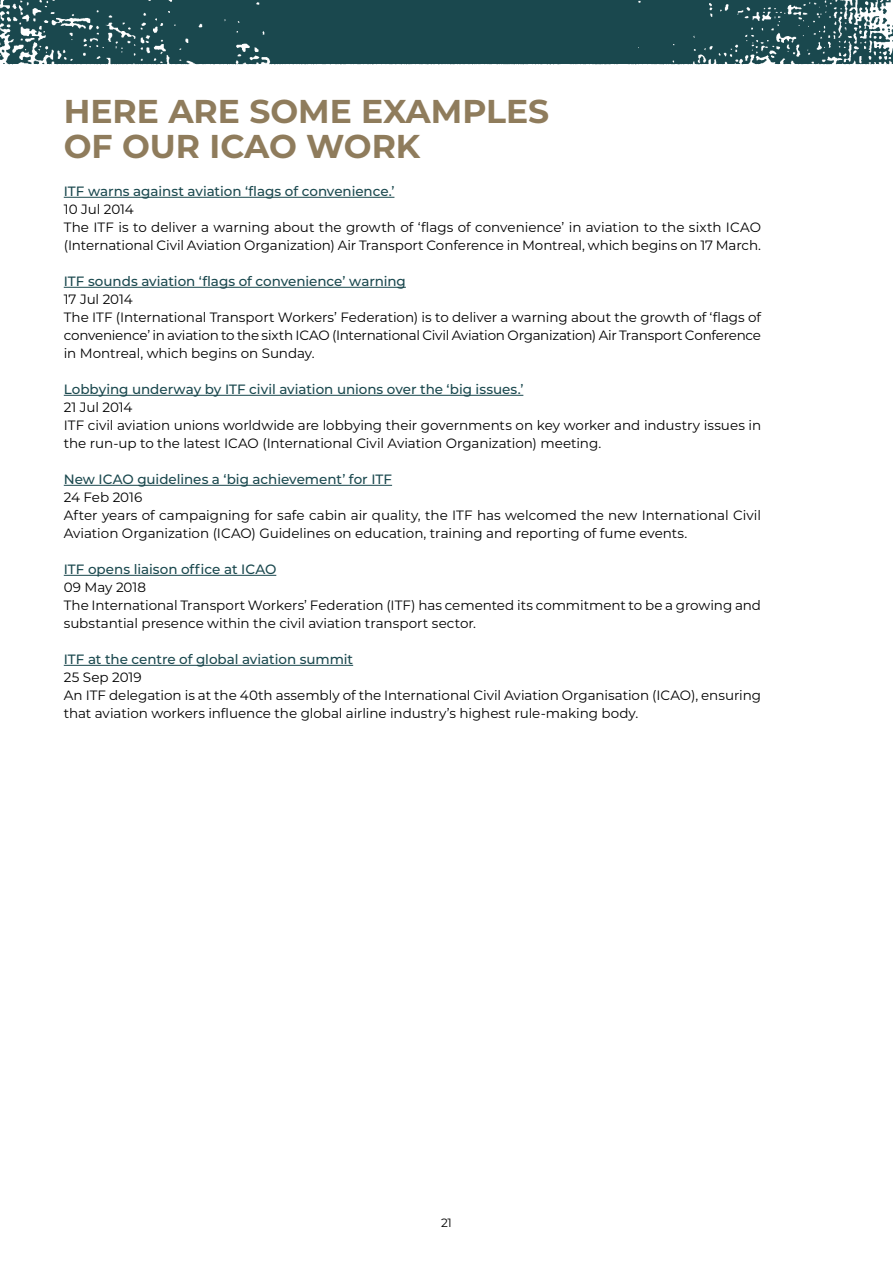
<style>
.page{position:relative;width:893px;height:1263px;background:#fff}
.page>*{position:absolute;margin:0;border:0;box-sizing:border-box;transform-origin:0 0}
.t1{font:700 33px/34.5px "Montserrat";color:#8f7c5c}
.t2{font:13.5px/18px "Montserrat";letter-spacing:-.005em;color:#000}
.t3{font:500 13.5px "Montserrat";color:#1a484e}
.t4{font:12px "Montserrat";color:#000}
</style>
<div class="page">
<img style="left:0;top:0;width:893px;height:65px">
<hr style="left:64px;top:197px;width:330px;height:1px;background:#1a484e">
<hr style="left:64px;top:287px;width:342px;height:1px;background:#1a484e">
<hr style="left:64px;top:395px;width:459px;height:1px;background:#1a484e">
<hr style="left:64px;top:485px;width:328px;height:1px;background:#1a484e">
<hr style="left:64px;top:575px;width:212px;height:1px;background:#1a484e">
<hr style="left:64px;top:665px;width:289px;height:1px;background:#1a484e">
<h1 class="t1" style="left:64px;top:92px;width:487px">HERE ARE SOME EXAMPLES<br>OF OUR ICAO WORK</h1>
<p class="t3" style="left:64px;top:182px;width:332px">ITF warns against aviation ‘flags of convenience.’</p>
<p class="t2" style="left:64px;top:200px;width:699px">10 Jul 2014<br>The ITF is to deliver a warning about the growth of ‘flags of convenience’ in aviation to the sixth ICAO (International Civil Aviation Organization) Air Transport Conference in Montreal, which begins on 17 March.</p>
<p class="t3" style="left:64px;top:272px;width:344px">ITF sounds aviation ‘flags of convenience’ warning</p>
<p class="t2" style="left:64px;top:290px;width:699px">17 Jul 2014<br>The ITF (International Transport Workers’ Federation) is to deliver a warning about the growth of ‘flags of convenience’ in aviation to the sixth ICAO (International Civil Aviation Organization) Air Transport Conference in Montreal, which begins on Sunday.</p>
<p class="t3" style="left:64px;top:380px;width:461px">Lobbying underway by ITF civil aviation unions over the ‘big issues.’</p>
<p class="t2" style="left:64px;top:398px;width:699px">21 Jul 2014<br>ITF civil aviation unions worldwide are lobbying their governments on key worker and industry issues in the run-up to the latest ICAO (International Civil Aviation Organization) meeting.</p>
<p class="t3" style="left:64px;top:470px;width:330px">New ICAO guidelines a ‘big achievement’ for ITF</p>
<p class="t2" style="left:64px;top:488px;width:699px">24 Feb 2016<br>After years of campaigning for safe cabin air quality, the ITF has welcomed the new International Civil<br>Aviation Organization (ICAO) Guidelines on education, training and reporting of fume events.</p>
<p class="t3" style="left:64px;top:560px;width:214px">ITF opens liaison office at ICAO</p>
<p class="t2" style="left:64px;top:578px;width:699px">09 May 2018<br>The International Transport Workers’ Federation (ITF) has cemented its commitment to be a growing and substantial presence within the civil aviation transport sector.</p>
<p class="t3" style="left:64px;top:650px;width:291px">ITF at the centre of global aviation summit</p>
<p class="t2" style="left:64px;top:668px;width:699px">25 Sep 2019<br>An ITF delegation is at the 40th assembly of the International Civil Aviation Organisation (ICAO), ensuring that aviation workers influence the global airline industry’s highest rule-making body.</p>
<p class="t4" style="left:441px;top:1214px;width:12px">21</p>
</div>
